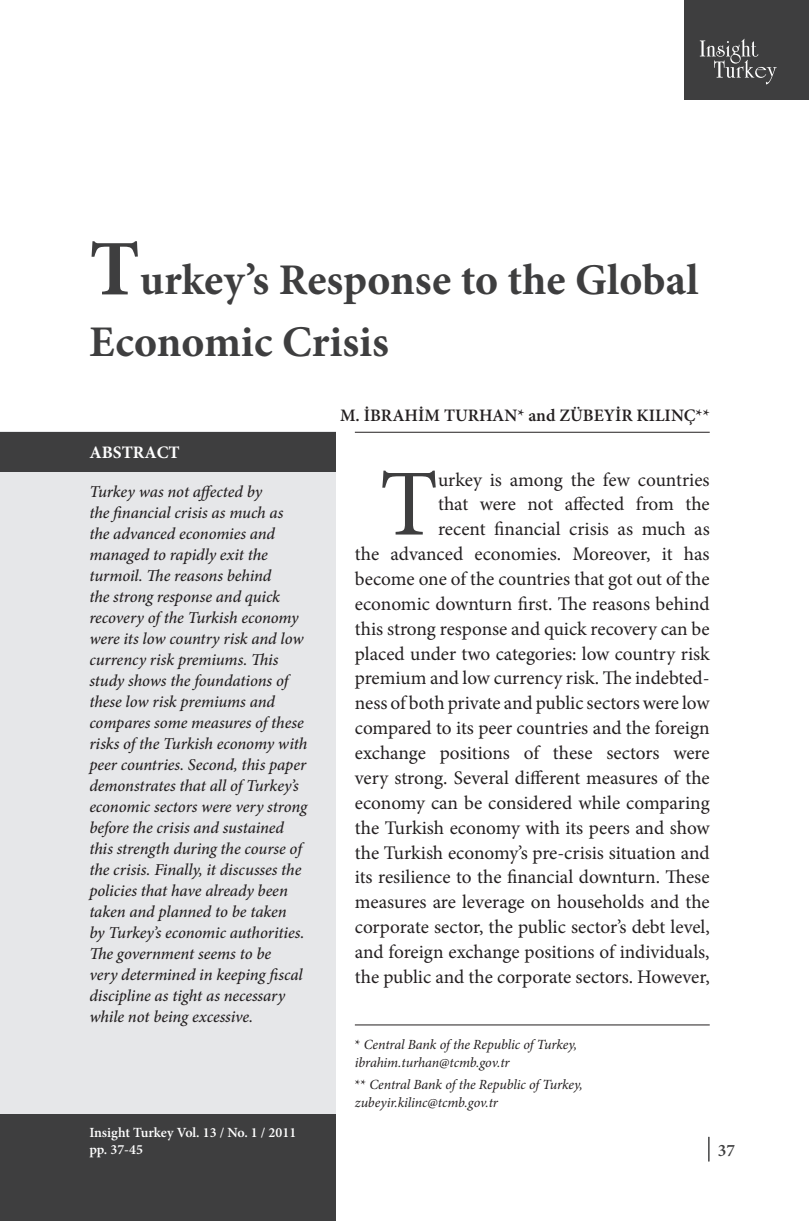
<style>
.page{position:relative;width:809px;height:1221px;background:#fff}
.page>*{position:absolute;margin:0;border:0;box-sizing:border-box;transform-origin:0 0}
.t1{font:94.67px "Minion Pro";color:#3e3e3f}
.t2{font:700 43.75px/61.2px "Minion Pro";color:#3e3e3f}
.t3{font:19.25px/24.8px "Minion Pro";letter-spacing:-.005em;color:#231f20;text-align:right}
.t4{font:600 17.5px "Minion Pro";color:#231f20}
.t5{font:700 17.5px "Minion Pro";color:#fff}
.t6{font:600 17.5px "Minion Pro";color:#3e3e3f}
.t7{font:italic 500 16.62px/21px "Minion Pro";letter-spacing:-.005em;color:#231f20}
.t8{font:italic 14px/17.5px "Minion Pro";letter-spacing:-.01em;color:#231f20}
.t9{font:600 14px/16.6px "Minion Pro";color:#fff}
.s1{font-size:78.75px}
.s2{font-style:normal}
</style>
<div class="page">
<svg style="left:708px;top:1136px;width:1px;height:25px"></svg>
<hr style="left:355px;top:1024px;width:354px;height:1px;background:#231f20">
<div style="left:685px;top:0;width:124px;height:99px;background:#3e3e3f"></div>
<svg style="left:699px;top:39px;width:77px;height:45px"></svg>
<hr style="left:355px;top:432px;width:354px;height:1px;background:#231f20">
<div style="left:0;top:432px;width:335px;height:788px;background:#e6e7e9"></div>
<div style="left:0;top:432px;width:335px;height:39px;background:#3e3e3f"></div>
<div style="left:0;top:1114px;width:335px;height:106px;background:#3e3e3f"></div>
<h2 class="t2" style="left:89px;top:249px;width:611px"><span class="s1">T</span>urkey’s Response to the Global<br>Economic Crisis</h2>
<p class="t5" style="left:89px;top:440px;width:92px">ABSTRACT</p>
<p class="t7" style="left:89px;top:481px;width:219px">Turkey was not affected by<br>the financial crisis as much as the advanced economies and managed to rapidly exit the turmoil. The reasons behind<br>the strong response and quick recovery of the Turkish economy were its low country risk and low currency risk premiums. This study shows the foundations of these low risk premiums and compares some measures of these risks of the Turkish economy with peer countries. Second, this paper demonstrates that all of Turkey’s economic sectors were very strong before the crisis and sustained this strength during the course of the crisis. Finally, it discusses the policies that have already been taken and planned to be taken<br>by Turkey’s economic authorities.<br>The government seems to be<br>very determined in keeping fiscal discipline as tight as necessary while not being excessive.</p>
<p class="t9" style="left:89px;top:1124px;width:208px">Insight Turkey Vol. 13 / No. 1 / 2011 pp. 37-45</p>
<p class="t4" style="left:340px;top:403px;width:371px">M. İBRAHİM TURHAN* and ZÜBEYİR KILINÇ**</p>
<h1 class="t1" style="left:379px;top:441px;width:60px">T</h1>
<p class="t3" style="left:355px;top:467px;width:356px">urkey is among the few countries<br>that were not affected from the<br>recent financial crisis as much as<br>the advanced economies. Moreover, it has become one of the countries that got out of the economic downturn first. The reasons behind this strong response and quick recovery can be placed under two categories: low country risk premium and low currency risk. The indebted&shy;ness of both private and public sectors were low compared to its peer countries and the foreign exchange positions of these sectors were very strong. Several different measures of the economy can be considered while comparing the Turkish economy with its peers and show the Turkish economy’s pre-crisis situation and its resilience to the financial downturn. These measures are leverage on households and the corporate sector, the public sector’s debt level, and foreign exchange positions of individuals, the public and the corporate sectors. However,</p>
<p class="t8" style="left:355px;top:1036px;width:224px"><span class="s2">*</span> Central Bank of the Republic of Turkey, ibrahim.turhan@tcmb.gov.tr</p>
<p class="t8" style="left:355px;top:1075px;width:229px"><span class="s2">**</span> Central Bank of the Republic of Turkey, zubeyir.kilinc@tcmb.gov.tr</p>
<p class="t6" style="left:717px;top:1137px;width:19px">37</p>
</div>
